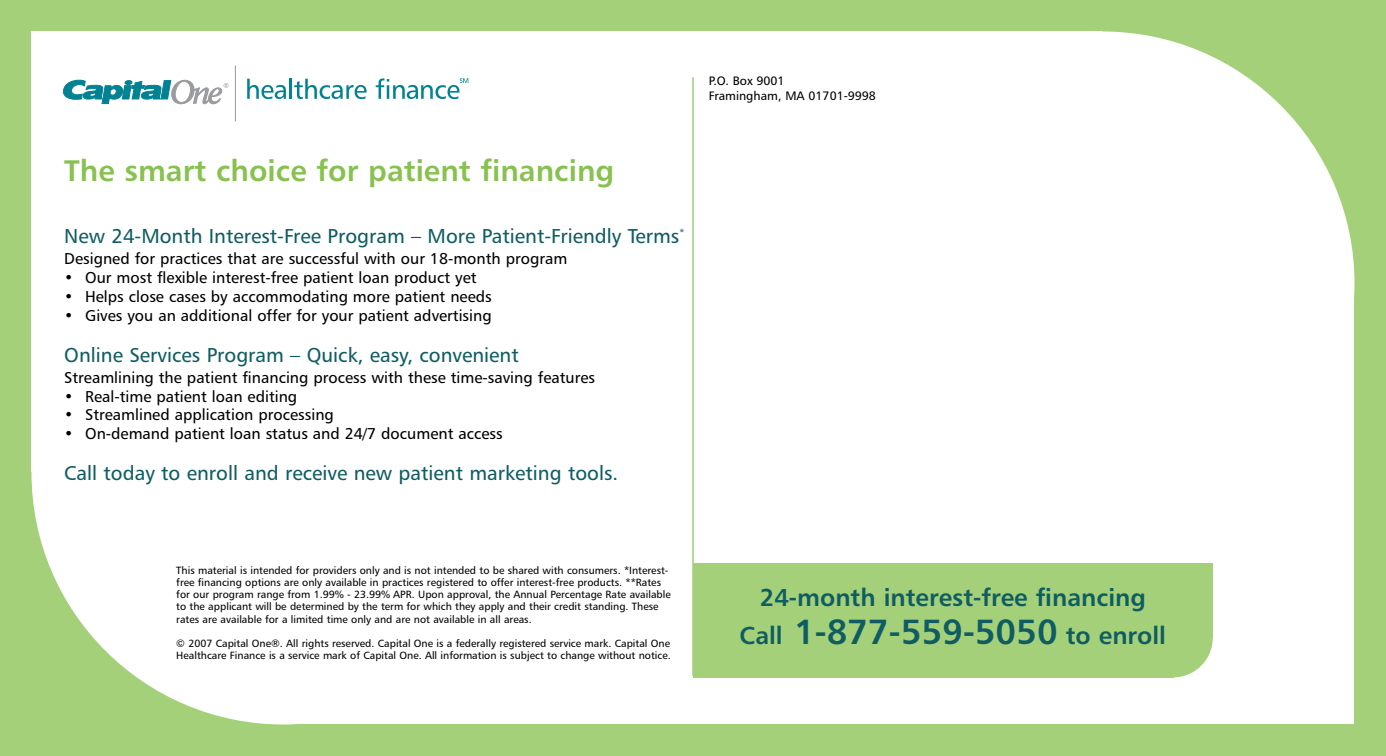
<style>
.page{position:relative;width:1386px;height:756px;background:#a4d079}
.page>*{position:absolute;margin:0;border:0;box-sizing:border-box;transform-origin:0 0}
.t1{font:35px "Humanist 777 BT Bold B";color:#0f5d62}
.t2{font:29.75px "Humanist 777 BT Bold B";color:#87c150}
.t3{font:24.5px "Humanist 777 BT Bold B";color:#0f5d62}
.t4{font:20.12px "Humanist 777 BT Roman B";color:#0f5d62}
.t5{font:15.75px "Humanist 777 BT Roman B";color:#000}
.t6{font:12.25px/14.7px "Humanist 777 BT Roman B";color:#000}
.t7{font:10.5px/12.2px "Humanist 777 BT Roman B";color:#000}
.s1{font-size:24.5px}
</style>
<div class="page">
<div style="left:851px;top:32px;width:503px;height:503px;background:#fff;border-radius:50%"></div>
<div style="left:32px;top:220px;width:504px;height:504px;background:#fff;border-radius:50%"></div>
<div style="left:32px;top:32px;width:1070px;height:440px;background:#fff"></div>
<div style="left:284px;top:284px;width:1070px;height:440px;background:#fff"></div>
<svg style="left:63px;top:80px;width:165px;height:24px"></svg>
<hr style="left:235px;top:65px;width:1px;height:56px;background:#999b9e">
<svg style="left:247px;top:79px;width:39px;height:20px"></svg>
<hr style="left:290px;top:79px;width:2px;height:20px;background:#008293">
<svg style="left:294px;top:79px;width:73px;height:20px"></svg>
<svg style="left:376px;top:78px;width:92px;height:21px"></svg>
<hr style="left:693px;top:77px;width:1px;height:599px;background:#6db444">
<div style="left:693px;top:563px;width:480px;height:114px;background:#a4d079"></div>
<div style="left:1000px;top:563px;width:213px;height:75px;background:#a4d079"></div>
<div style="left:1134px;top:599px;width:79px;height:78px;background:#a4d079;border-radius:50%"></div>
<h2 class="t2" style="left:64px;top:158px;width:551px">The smart choice for patient financing</h2>
<h3 class="t4" style="left:64px;top:227px;width:622px">New 24-Month Interest-Free Program – More Patient-Friendly Terms<sup>*</sup></h3>
<h3 class="t5" style="left:64px;top:252px;width:505px">Designed for practices that are successful with our 18-month program</h3>
<h3 class="t5" style="left:64px;top:271px;width:414px">• Our most flexible interest-free patient loan product yet</h3>
<h3 class="t5" style="left:64px;top:289px;width:429px">• Helps close cases by accommodating more patient needs</h3>
<h3 class="t5" style="left:64px;top:308px;width:429px">• Gives you an additional offer for your patient advertising</h3>
<h3 class="t4" style="left:64px;top:346px;width:456px">Online Services Program – Quick, easy, convenient</h3>
<h3 class="t5" style="left:64px;top:370px;width:532px">Streamlining the patient financing process with these time-saving features</h3>
<h3 class="t5" style="left:64px;top:389px;width:235px">• Real-time patient loan editing</h3>
<h3 class="t5" style="left:64px;top:408px;width:271px">• Streamlined application processing</h3>
<h3 class="t5" style="left:64px;top:427px;width:440px">• On-demand patient loan status and 24/7 document access</h3>
<h3 class="t4" style="left:64px;top:465px;width:556px">Call today to enroll and receive new patient marketing tools.</h3>
<p class="t6" style="left:709px;top:74px;width:169px">P.O. Box 9001<br>Framingham, MA 01701-9998</p>
<p class="t7" style="left:176px;top:564px;width:496px">This material is intended for providers only and is not intended to be shared with consumers. *Interest&shy;free financing options are only available in practices registered to offer interest-free products. **Rates for our program range from 1.99% - 23.99% APR. Upon approval, the Annual Percentage Rate available to the applicant will be determined by the term for which they apply and their credit standing. These rates are available for a limited time only and are not available in all areas.</p>
<p class="t7" style="left:176px;top:638px;width:496px">© 2007 Capital One®. All rights reserved. Capital One is a federally registered service mark. Capital One<br>Healthcare Finance is a service mark of Capital One. All information is subject to change without notice.</p>
<h3 class="t3" style="left:760px;top:587px;width:387px">24-month interest-free financing</h3>
<h1 class="t1" style="left:740px;top:617px;width:428px"><span class="s1">Call</span> 1-877-559-5050 <span class="s1">to enroll</span></h1>
</div>
